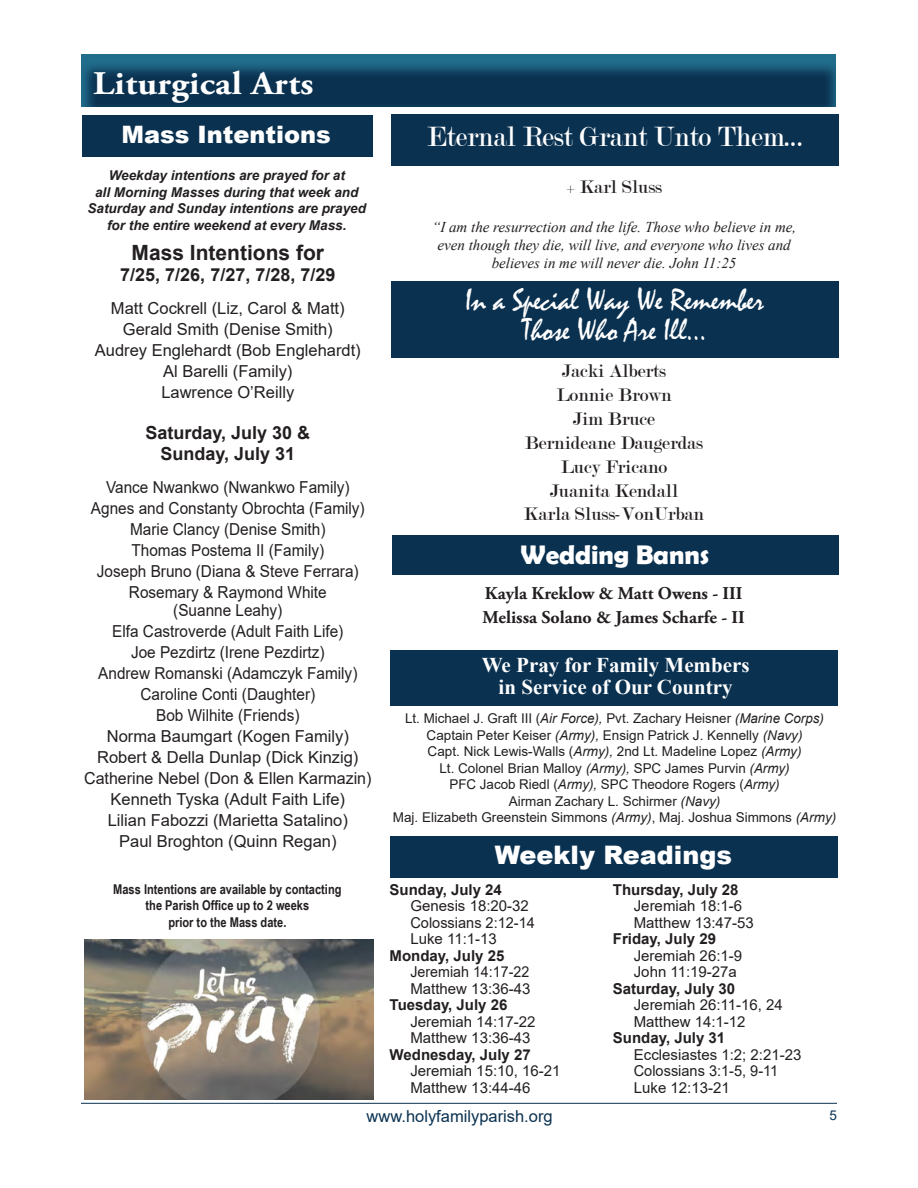
<style>
.page{position:relative;width:918px;height:1188px;background:#fff}
.page>*{position:absolute;margin:0;border:0;box-sizing:border-box;transform-origin:0 0}
.t1{font:700 33px "Adobe Garamond Pro";letter-spacing:.01em;color:#fff;scale:1.1 1}
.t2{font:31.5px "Mistral";letter-spacing:-.01em;color:#fff}
.t3{font:30px "Modern";color:#fff;scale:.95 1}
.t4{font:700 27px "Berlin Sans FB Demi";color:#fff}
.t5{font:900 25.5px "Arial";color:#fff}
.t6{font:900 24px "Arial";color:#fff}
.t7{font:700 21px "Times New Roman";color:#fff}
.t8{font:700 21px "Arial";color:#231f20}
.t9{font:19.5px "Modern";color:#231f20}
.t10{font:700 18px "Adobe Garamond Pro";color:#231f20}
.t11{font:700 18px "Arial";color:#231f20}
.t12{font:16.5px/18px "Arial";color:#231f20;text-align:center;scale:.93 1}
.t13{font:16.5px "Arial";color:#231f20}
.t14{font:16.5px "Arial";color:#0a3150}
.t15{font:15px "Arial";color:#231f20}
.t16{font:italic 15px "Times New Roman";color:#231f20}
.t17{font:700 15px "Arial";color:#231f20}
.t18{font:15px "Arial";color:#231f20;scale:.95 1}
.t19{font:13.5px "Arial";color:#231f20}
.t20{font:italic 700 13.5px/16.5px "Arial";color:#231f20;text-align:center}
.t21{font:700 13.5px "Arial Narrow";color:#231f20}
.t22{font:13.5px "Arial";color:#0a3150}
.s1{font-style:italic}
</style>
<div class="page">
<hr style="left:81px;top:1103px;width:756px;height:1px;background:#0a3150">
<div style="left:391px;top:836px;width:447px;height:42px;background:#0a3150"></div>
<div style="left:391px;top:650px;width:447px;height:56px;background:#0a3150"></div>
<div style="left:391px;top:114px;width:447px;height:51px;background:#0a3150"></div>
<div style="left:391px;top:281px;width:447px;height:76px;background:#0a3150"></div>
<div style="left:82px;top:115px;width:290px;height:42px;background:#0a3150"></div>
<div style="left:66px;top:44px;width:771px;height:64px;background:#fff;opacity:.96"></div>
<div style="left:392px;top:536px;width:447px;height:39px;background:#0a3150"></div>
<img style="left:84px;top:939px;width:290px;height:160px">
<p class="t1" style="left:93px;top:64px;width:202px">Liturgical Arts</p>
<p class="t6" style="left:122px;top:117px;width:211px">Mass Intentions</p>
<p class="t20" style="left:109px;top:168px;width:238px">Weekday intentions are prayed for at</p>
<p class="t20" style="left:88px;top:184px;width:280px">all Morning Masses during that week and<br>Saturday and Sunday intentions are prayed for the entire weekend at every Mass.</p>
<p class="t8" style="left:132px;top:238px;width:194px">Mass Intentions for</p>
<p class="t11" style="left:120px;top:262px;width:217px">7/25, 7/26, 7/27, 7/28, 7/29</p>
<p class="t13" style="left:111px;top:297px;width:235px">Matt Cockrell (Liz, Carol &amp; Matt)</p>
<p class="t13" style="left:123px;top:318px;width:211px">Gerald Smith (Denise Smith)</p>
<p class="t13" style="left:95px;top:339px;width:267px">Audrey Englehardt (Bob Englehardt)</p>
<p class="t13" style="left:163px;top:360px;width:131px">Al Barelli (Family)</p>
<p class="t13" style="left:161px;top:381px;width:134px">Lawrence O’Reilly</p>
<p class="t11" style="left:145px;top:420px;width:166px">Saturday, July 30 &amp;</p>
<p class="t11" style="left:160px;top:441px;width:136px">Sunday, July 31</p>
<p class="t12" style="left:106px;top:478px;width:263px">Vance Nwankwo (Nwankwo Family)</p>
<p class="t12" style="left:91px;top:499px;width:296px">Agnes and Constanty Obrochta (Family)</p>
<p class="t12" style="left:130px;top:520px;width:211px">Marie Clancy (Denise Smith)</p>
<p class="t12" style="left:132px;top:541px;width:209px">Thomas Postema II (Family)</p>
<p class="t12" style="left:97px;top:562px;width:283px">Joseph Bruno (Diana &amp; Steve Ferrara)</p>
<p class="t12" style="left:129px;top:583px;width:214px">Rosemary &amp; Raymond White (Suanne Leahy)</p>
<p class="t12" style="left:112px;top:622px;width:250px">Elfa Castroverde (Adult Faith Life)</p>
<p class="t12" style="left:131px;top:643px;width:210px">Joe Pezdirtz (Irene Pezdirtz)</p>
<p class="t12" style="left:98px;top:664px;width:280px">Andrew Romanski (Adamczyk Family)</p>
<p class="t12" style="left:140px;top:685px;width:189px">Caroline Conti (Daughter)</p>
<p class="t12" style="left:156px;top:706px;width:156px">Bob Wilhite (Friends)</p>
<p class="t13" style="left:107px;top:725px;width:244px">Norma Baumgart (Kogen Family)</p>
<p class="t13" style="left:97px;top:746px;width:263px">Robert &amp; Della Dunlap (Dick Kinzig)</p>
<p class="t13" style="left:84px;top:767px;width:289px">Catherine Nebel (Don &amp; Ellen Karmazin)</p>
<p class="t13" style="left:111px;top:788px;width:236px">Kenneth Tyska (Adult Faith Life)</p>
<p class="t13" style="left:108px;top:809px;width:242px">Lilian Fabozzi (Marietta Satalino)</p>
<p class="t13" style="left:119px;top:830px;width:219px">Paul Broghton (Quinn Regan)</p>
<p class="t21" style="left:113px;top:879px;width:230px">Mass Intentions are available by contacting</p>
<p class="t21" style="left:146px;top:895px;width:165px">the Parish Office up to 2 weeks</p>
<p class="t21" style="left:168px;top:912px;width:120px">prior to the Mass date.</p>
<p class="t3" style="left:427px;top:122px;width:398px">Eternal Rest Grant Unto Them...</p>
<p class="t9" style="left:566px;top:177px;width:97px">+ Karl Sluss</p>
<p class="t16" style="left:432px;top:217px;width:366px">“I am the resurrection and the life. Those who believe in me,</p>
<p class="t16" style="left:438px;top:235px;width:355px">even though they die, will live, and everyone who lives and</p>
<p class="t16" style="left:492px;top:253px;width:246px">believes in me will never die. John 11:25</p>
<p class="t2" style="left:465px;top:281px;width:300px">In a Special Way We Remember</p>
<p class="t2" style="left:523px;top:311px;width:186px">Those Who Are Ill...</p>
<p class="t9" style="left:562px;top:361px;width:106px">Jacki Alberts</p>
<p class="t9" style="left:556px;top:385px;width:117px">Lonnie Brown</p>
<p class="t9" style="left:573px;top:409px;width:84px">Jim Bruce</p>
<p class="t9" style="left:525px;top:433px;width:180px">Bernideane Daugerdas</p>
<p class="t9" style="left:561px;top:457px;width:108px">Lucy Fricano</p>
<p class="t9" style="left:550px;top:481px;width:130px">Juanita Kendall</p>
<p class="t9" style="left:524px;top:505px;width:182px">Karla Sluss-VonUrban</p>
<p class="t4" style="left:520px;top:540px;width:190px">Wedding Banns</p>
<p class="t10" style="left:485px;top:583px;width:259px">Kayla Kreklow &amp; Matt Owens - III</p>
<p class="t10" style="left:483px;top:607px;width:264px">Melissa Solano &amp; James Scharfe - II</p>
<p class="t7" style="left:482px;top:650px;width:269px">We Pray for Family Members</p>
<p class="t7" style="left:499px;top:672px;width:236px">in Service of Our Country</p>
<p class="t19" style="left:405px;top:709px;width:420px">Lt. Michael J. Graft III (<span class="s1">Air Force),</span> Pvt. Zachary Heisner <span class="s1">(Marine Corps)</span></p>
<p class="t19" style="left:427px;top:726px;width:377px">Captain Peter Keiser <span class="s1">(Army),</span> Ensign Patrick J. Kennelly <span class="s1">(Navy)</span></p>
<p class="t19" style="left:428px;top:742px;width:375px">Capt. Nick Lewis-Walls (<span class="s1">Army),</span> 2nd Lt. Madeline Lopez <span class="s1">(Army)</span></p>
<p class="t19" style="left:439px;top:759px;width:352px">Lt. Colonel Brian Malloy <span class="s1">(Army),</span> SPC James Purvin <span class="s1">(Army)</span></p>
<p class="t19" style="left:449px;top:775px;width:332px">PFC Jacob Riedl (<span class="s1">Army),</span> SPC Theodore Rogers (<span class="s1">Army)</span></p>
<p class="t19" style="left:509px;top:792px;width:213px">Airman Zachary L. Schirmer <span class="s1">(Navy)</span></p>
<p class="t19" style="left:393px;top:808px;width:445px">Maj. Elizabeth Greenstein Simmons <span class="s1">(Army)</span>, Maj. Joshua Simmons <span class="s1">(Army)</span></p>
<p class="t5" style="left:495px;top:836px;width:239px">Weekly Readings</p>
<p class="t17" style="left:390px;top:879px;width:114px">Sunday, July 24</p>
<p class="t15" style="left:410px;top:896px;width:120px">Genesis 18:20-32</p>
<p class="t15" style="left:410px;top:912px;width:126px">Colossians 2:12-14</p>
<p class="t15" style="left:410px;top:929px;width:88px">Luke 11:1-13</p>
<p class="t17" style="left:390px;top:945px;width:116px">Monday, July 25</p>
<p class="t18" style="left:410px;top:962px;width:127px">Jeremiah 14:17-22</p>
<p class="t15" style="left:410px;top:978px;width:122px">Matthew 13:36-43</p>
<p class="t17" style="left:390px;top:995px;width:119px">Tuesday, July 26</p>
<p class="t15" style="left:410px;top:1011px;width:127px">Jeremiah 14:17-22</p>
<p class="t15" style="left:410px;top:1028px;width:122px">Matthew 13:36-43</p>
<p class="t17" style="left:390px;top:1044px;width:143px">Wednesday, July 27</p>
<p class="t15" style="left:410px;top:1061px;width:152px">Jeremiah 15:10, 16-21</p>
<p class="t15" style="left:410px;top:1077px;width:122px">Matthew 13:44-46</p>
<p class="t17" style="left:613px;top:879px;width:127px">Thursday, July 28</p>
<p class="t15" style="left:634px;top:896px;width:110px">Jeremiah 18:1-6</p>
<p class="t15" style="left:634px;top:912px;width:122px">Matthew 13:47-53</p>
<p class="t17" style="left:613px;top:929px;width:105px">Friday, July 29</p>
<p class="t15" style="left:634px;top:945px;width:110px">Jeremiah 26:1-9</p>
<p class="t15" style="left:634px;top:962px;width:105px">John 11:19-27a</p>
<p class="t17" style="left:613px;top:978px;width:124px">Saturday, July 30</p>
<p class="t15" style="left:634px;top:995px;width:150px">Jeremiah 26:11-16, 24</p>
<p class="t15" style="left:634px;top:1011px;width:113px">Matthew 14:1-12</p>
<p class="t17" style="left:613px;top:1028px;width:114px">Sunday, July 31</p>
<p class="t15" style="left:634px;top:1044px;width:169px">Ecclesiastes 1:2; 2:21-23</p>
<p class="t15" style="left:634px;top:1061px;width:146px">Colossians 3:1-5, 9-11</p>
<p class="t15" style="left:634px;top:1077px;width:97px">Luke 12:13-21</p>
<p class="t14" style="left:367px;top:1105px;width:188px">www.holyfamilyparish.org</p>
<p class="t22" style="left:829px;top:1106px;width:9px">5</p>
</div>
